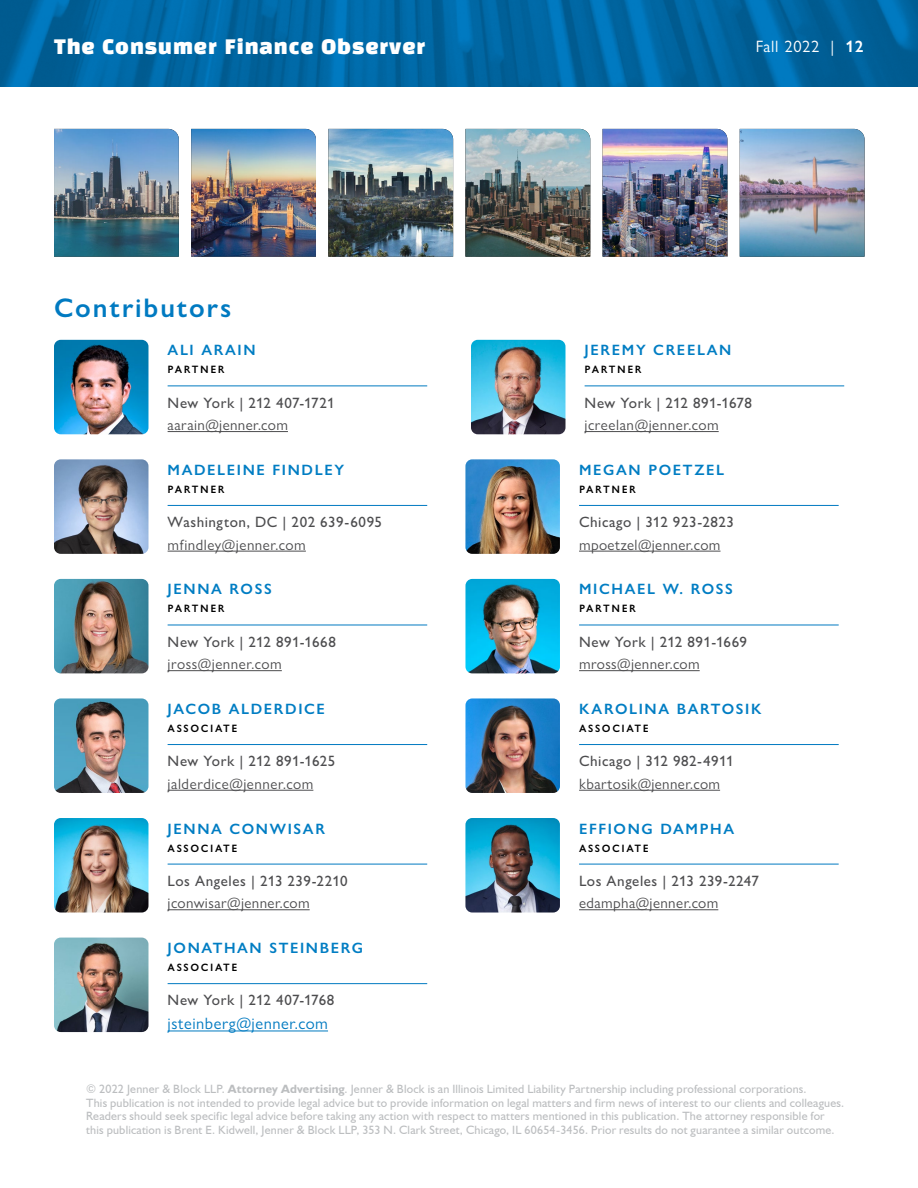
<style>
.page{position:relative;width:918px;height:1188px;background:#fff}
.page>*{position:absolute;margin:0;border:0;box-sizing:border-box;transform-origin:0 0}
.t1{font:600 27px "Gill Sans Nova";letter-spacing:.07em;color:#007ac1}
.t2{font:19.5px "Black Han Sans";letter-spacing:.05em;color:#fff}
.t3{font:16.5px "Gill Sans Nova";letter-spacing:.035em;color:#007ac1}
.t4{font:16.5px "Gill Sans Nova";letter-spacing:.04em;color:#fff}
.t5{font:15px "Gill Sans Nova";letter-spacing:.03em;color:#4d4d4f}
.t6{font:500 15px "Gill Sans Nova";letter-spacing:.03em;color:#4d4d4f}
.t7{font:600 15px "Gill Sans Nova";letter-spacing:.11em;color:#007dc3}
.t8{font:500 15px "Gill Sans Nova";letter-spacing:.11em;color:#000}
.t9{font:500 15px "Gill Sans Nova";letter-spacing:.01em;color:#4d4d4f}
.t10{font:12px/13.5px "Humanist 521 BT";letter-spacing:.015em;color:#bcbec0}
.s1{font-weight:600}
.s2{font-weight:700}
</style>
<div class="page">
<img style="left:0;top:0;width:918px;height:86px">
<hr style="left:168px;top:864px;width:259px;height:1px;background:#007ac1">
<hr style="left:168px;top:909px;width:142px;height:1px;background:#4d4d4f">
<img style="left:54px;top:818px;width:94px;height:95px">
<hr style="left:168px;top:386px;width:259px;height:1px;background:#007ac1">
<hr style="left:168px;top:431px;width:120px;height:1px;background:#4d4d4f">
<img style="left:54px;top:340px;width:94px;height:94px">
<img style="left:54px;top:129px;width:125px;height:128px">
<hr style="left:579px;top:625px;width:260px;height:1px;background:#007ac1">
<hr style="left:579px;top:670px;width:121px;height:1px;background:#4d4d4f">
<img style="left:465px;top:579px;width:95px;height:94px">
<img style="left:191px;top:129px;width:125px;height:128px">
<img style="left:328px;top:129px;width:125px;height:128px">
<img style="left:465px;top:129px;width:125px;height:128px">
<img style="left:603px;top:129px;width:124px;height:128px">
<img style="left:740px;top:129px;width:125px;height:128px">
<hr style="left:579px;top:505px;width:260px;height:1px;background:#007ac1">
<hr style="left:579px;top:551px;width:142px;height:1px;background:#4d4d4f">
<img style="left:465px;top:459px;width:95px;height:95px">
<hr style="left:585px;top:386px;width:259px;height:1px;background:#007ac1">
<hr style="left:585px;top:431px;width:134px;height:1px;background:#4d4d4f">
<img style="left:471px;top:340px;width:95px;height:94px">
<hr style="left:579px;top:744px;width:260px;height:1px;background:#007ac1">
<hr style="left:579px;top:790px;width:141px;height:1px;background:#4d4d4f">
<img style="left:465px;top:698px;width:95px;height:95px">
<hr style="left:168px;top:625px;width:259px;height:1px;background:#007ac1">
<hr style="left:168px;top:670px;width:114px;height:1px;background:#4d4d4f">
<img style="left:54px;top:579px;width:94px;height:94px">
<hr style="left:579px;top:864px;width:260px;height:1px;background:#007ac1">
<hr style="left:579px;top:909px;width:139px;height:1px;background:#4d4d4f">
<img style="left:465px;top:818px;width:95px;height:95px">
<hr style="left:168px;top:983px;width:259px;height:1px;background:#007ac1">
<hr style="left:168px;top:1031px;width:160px;height:1px;background:#007ac1">
<img style="left:54px;top:938px;width:94px;height:94px">
<hr style="left:168px;top:505px;width:259px;height:1px;background:#007ac1">
<hr style="left:168px;top:551px;width:138px;height:1px;background:#4d4d4f">
<img style="left:54px;top:459px;width:94px;height:95px">
<hr style="left:168px;top:744px;width:259px;height:1px;background:#007ac1">
<hr style="left:168px;top:790px;width:145px;height:1px;background:#4d4d4f">
<img style="left:54px;top:698px;width:94px;height:95px">
<h2 class="t2" style="left:54px;top:38px;width:373px">The Consumer Finance Observer</h2>
<h3 class="t4" style="left:756px;top:36px;width:109px">Fall 2022 | <span class="s1">12</span></h3>
<h1 class="t1" style="left:54px;top:291px;width:179px">Contributors</h1>
<p class="t7" style="left:168px;top:341px;width:89px">ALI ARAIN</p>
<p class="t8" style="left:168px;top:359px;width:58px">partner</p>
<p class="t9" style="left:168px;top:393px;width:169px">New York | 212 407-1721</p>
<p class="t5" style="left:168px;top:416px;width:122px">aarain@jenner.com</p>
<p class="t7" style="left:168px;top:461px;width:178px">MADELEINE FINDLEY</p>
<p class="t8" style="left:168px;top:479px;width:58px">partner</p>
<p class="t6" style="left:168px;top:513px;width:216px">Washington, DC | 202 639-6095</p>
<p class="t5" style="left:168px;top:535px;width:140px">mfindley@jenner.com</p>
<p class="t7" style="left:168px;top:580px;width:106px">JENNA ROSS</p>
<p class="t8" style="left:168px;top:598px;width:58px">partner</p>
<p class="t6" style="left:168px;top:632px;width:170px">New York | 212 891-1668</p>
<p class="t5" style="left:168px;top:655px;width:116px">jross@jenner.com</p>
<p class="t7" style="left:168px;top:700px;width:159px">JACOB ALDERDICE</p>
<p class="t8" style="left:168px;top:718px;width:71px">associate</p>
<p class="t9" style="left:168px;top:752px;width:169px">New York | 212 891-1625</p>
<p class="t5" style="left:168px;top:774px;width:147px">jalderdice@jenner.com</p>
<p class="t7" style="left:168px;top:819px;width:159px">JENNA CONWISAR</p>
<p class="t8" style="left:168px;top:837px;width:71px">associate</p>
<p class="t6" style="left:168px;top:872px;width:182px">Los Angeles | 213 239-2210</p>
<p class="t5" style="left:168px;top:894px;width:144px">jconwisar@jenner.com</p>
<p class="t7" style="left:168px;top:939px;width:197px">JONATHAN STEINBERG</p>
<p class="t8" style="left:168px;top:957px;width:71px">associate</p>
<p class="t9" style="left:168px;top:991px;width:168px">New York | 212 407-1768</p>
<h3 class="t3" style="left:168px;top:1014px;width:162px">jsteinberg@jenner.com</h3>
<p class="t7" style="left:585px;top:341px;width:148px">JEREMY CREELAN</p>
<p class="t8" style="left:585px;top:359px;width:58px">partner</p>
<p class="t9" style="left:585px;top:393px;width:169px">New York | 212 891-1678</p>
<p class="t5" style="left:585px;top:416px;width:136px">jcreelan@jenner.com</p>
<p class="t7" style="left:579px;top:461px;width:147px">MEGAN POETZEL</p>
<p class="t8" style="left:579px;top:479px;width:58px">partner</p>
<p class="t6" style="left:579px;top:513px;width:156px">Chicago | 312 923-2823</p>
<p class="t5" style="left:579px;top:535px;width:143px">mpoetzel@jenner.com</p>
<p class="t7" style="left:579px;top:580px;width:155px">MICHAEL W. ROSS</p>
<p class="t8" style="left:579px;top:598px;width:58px">partner</p>
<p class="t6" style="left:579px;top:632px;width:169px">New York | 212 891-1669</p>
<p class="t5" style="left:579px;top:655px;width:122px">mross@jenner.com</p>
<p class="t7" style="left:579px;top:700px;width:184px">KAROLINA BARTOSIK</p>
<p class="t8" style="left:579px;top:718px;width:71px">associate</p>
<p class="t6" style="left:579px;top:752px;width:156px">Chicago | 312 982-4911</p>
<p class="t5" style="left:579px;top:774px;width:143px">kbartosik@jenner.com</p>
<p class="t7" style="left:579px;top:819px;width:157px">EFFIONG DAMPHA</p>
<p class="t8" style="left:579px;top:837px;width:71px">associate</p>
<p class="t6" style="left:579px;top:872px;width:181px">Los Angeles | 213 239-2247</p>
<p class="t5" style="left:579px;top:894px;width:141px">edampha@jenner.com</p>
<p class="t10" style="left:86px;top:1082px;width:760px">© 2022 Jenner &amp; Block LLP. <span class="s2">Attorney Advertising</span>. Jenner &amp; Block is an Illinois Limited Liability Partnership including professional corporations.<br>This publication is not intended to provide legal advice but to provide information on legal matters and firm news of interest to our clients and colleagues.<br>Readers should seek specific legal advice before taking any action with respect to matters mentioned in this publication. The attorney responsible for this publication is Brent E. Kidwell, Jenner &amp; Block LLP, 353 N. Clark Street, Chicago, IL 60654-3456. Prior results do not guarantee a similar outcome.</p>
</div>
